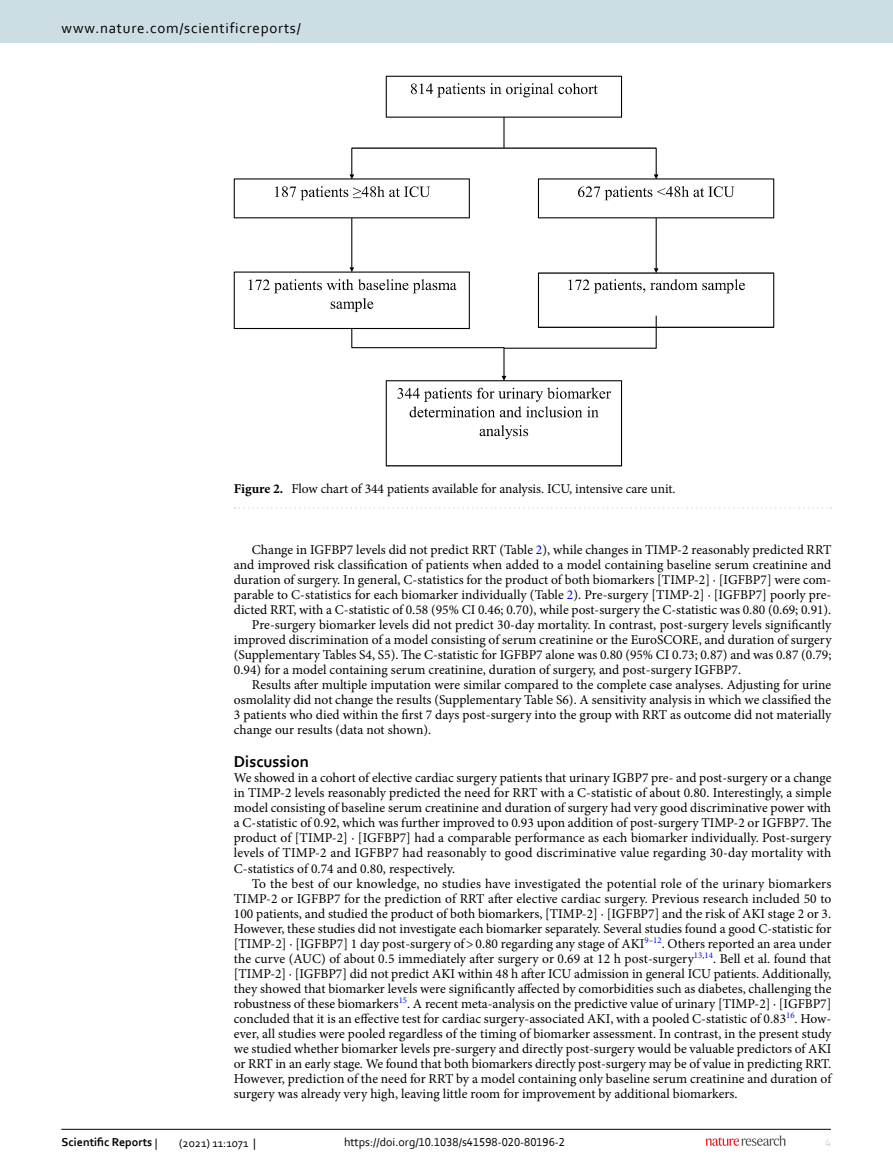
<style>
.page{position:relative;width:893px;height:1174px;background:#fff}
.page>*{position:absolute;margin:0;border:0;box-sizing:border-box;transform-origin:0 0}
.t1{font:700 16.5px "Corbel";color:#000}
.t2{font:15px "Corbel 2";letter-spacing:.05em;color:#000}
.t3{font:13.5px/15px "Minion Pro";color:#000;text-align:justify}
.t4{font:12px "Corbel";color:#000}
.t5{font:700 12px "Corbel";color:#000}
.t6{font:12px "Corbel 2";color:#000}
.t7{font:12px "Corbel";color:#cddde4}
.s1{font-weight:700}
.s2{color:#00f}
.s3{font-family:"Corbel 2";font-weight:400}
</style>
<div class="page">
<div style="left:0;top:0;width:893px;height:43px;background:#cddde4"></div>
<hr style="left:61px;top:1129px;width:770px;height:1px;background:#000">
<svg style="left:706px;top:1135px;width:80px;height:10px"></svg>
<img style="left:234px;top:76px;width:540px;height:390px">
<svg style="left:235px;top:507px;width:597px;height:1px"></svg>
<p class="t2" style="left:62px;top:19px;width:241px">www.nature.com/scientificreports/</p>
<p class="t3" style="left:234px;top:481px;width:443px"><span class="s1">Figure 2.</span> Flow chart of 344 patients available for analysis. ICU, intensive care unit.</p>
<p class="t3" style="left:252px;top:542px;width:581px">Change in IGFBP7 levels did not predict RRT (Table <span class="s2">2</span>), while changes in TIMP-2 reasonably predicted RRT</p>
<p class="t3" style="left:234px;top:557px;width:599px">and improved risk classification of patients when added to a model containing baseline serum creatinine and</p>
<p class="t3" style="left:234px;top:572px;width:599px">duration of surgery. In general, C-statistics for the product of both biomarkers [TIMP-2] · [IGFBP7] were com-</p>
<p class="t3" style="left:234px;top:587px;width:599px">parable to C-statistics for each biomarker individually (Table <span class="s2">2</span>). Pre-surgery [TIMP-2] · [IGFBP7] poorly pre-</p>
<p class="t3" style="left:234px;top:602px;width:599px">dicted RRT, with a C-statistic of 0.58 (95% CI 0.46; 0.70), while post-surgery the C-statistic was 0.80 (0.69; 0.91).</p>
<p class="t3" style="left:252px;top:617px;width:581px">Pre-surgery biomarker levels did not predict 30-day mortality. In contrast, post-surgery levels significantly</p>
<p class="t3" style="left:234px;top:632px;width:599px">improved discrimination of a model consisting of serum creatinine or the EuroSCORE, and duration of surgery</p>
<p class="t3" style="left:234px;top:647px;width:599px">(Supplementary Tables S4, S5). The C-statistic for IGFBP7 alone was 0.80 (95% CI 0.73; 0.87) and was 0.87 (0.79;</p>
<p class="t3" style="left:234px;top:662px;width:509px">0.94) for a model containing serum creatinine, duration of surgery, and post-surgery IGFBP7.</p>
<p class="t3" style="left:252px;top:677px;width:581px">Results after multiple imputation were similar compared to the complete case analyses. Adjusting for urine</p>
<p class="t3" style="left:234px;top:692px;width:599px">osmolality did not change the results (Supplementary Table S6). A sensitivity analysis in which we classified the</p>
<p class="t3" style="left:234px;top:707px;width:599px">3 patients who died within the first 7 days post-surgery into the group with RRT as outcome did not materially</p>
<p class="t3" style="left:234px;top:722px;width:199px">change our results (data not shown).</p>
<p class="t1" style="left:234px;top:751px;width:77px">Discussion</p>
<p class="t3" style="left:234px;top:770px;width:599px">We showed in a cohort of elective cardiac surgery patients that urinary IGBP7 pre- and post-surgery or a change in TIMP-2 levels reasonably predicted the need for RRT with a C-statistic of about 0.80. Interestingly, a simple model consisting of baseline serum creatinine and duration of surgery had very good discriminative power with a C-statistic of 0.92, which was further improved to 0.93 upon addition of post-surgery TIMP-2 or IGFBP7. The product of [TIMP-2] · [IGFBP7] had a comparable performance as each biomarker individually. Post-surgery levels of TIMP-2 and IGFBP7 had reasonably to good discriminative value regarding 30-day mortality with C-statistics of 0.74 and 0.80, respectively.</p>
<p class="t3" style="left:234px;top:875px;width:599px;text-indent:18px">To the best of our knowledge, no studies have investigated the potential role of the urinary biomarkers TIMP-2 or IGFBP7 for the prediction of RRT after elective cardiac surgery. Previous research included 50 to 100 patients, and studied the product of both biomarkers, [TIMP-2] · [IGFBP7] and the risk of AKI stage 2 or 3.<br>However, these studies did not investigate each biomarker separately. Several studies found a good C-statistic for [TIMP-2] · [IGFBP7] 1 day post-surgery of&gt;0.80 regarding any stage of AKI<sup>9</sup><sup>–</sup><sup>12</sup>. Others reported an area under the curve (AUC) of about 0.5 immediately after surgery or 0.69 at 12 h post-surgery<sup>13</sup><sup>,</sup><sup>14</sup>. Bell et al. found that [TIMP-2] · [IGFBP7] did not predict AKI within 48 h after ICU admission in general ICU patients. Additionally, they showed that biomarker levels were significantly affected by comorbidities such as diabetes, challenging the robustness of these biomarkers<sup>15</sup>. A recent meta-analysis on the predictive value of urinary [TIMP-2] · [IGFBP7] concluded that it is an effective test for cardiac surgery-associated AKI, with a pooled C-statistic of 0.83<sup>16</sup>. How&shy;ever, all studies were pooled regardless of the timing of biomarker assessment. In contrast, in the present study we studied whether biomarker levels pre-surgery and directly post-surgery would be valuable predictors of AKI or RRT in an early stage. We found that both biomarkers directly post-surgery may be of value in predicting RRT.<br>However, prediction of the need for RRT by a model containing only baseline serum creatinine and duration of surgery was already very high, leaving little room for improvement by additional biomarkers.</p>
<p class="t5" style="left:62px;top:1135px;width:97px">Scientific Reports <span class="s3">|</span></p>
<p class="t6" style="left:179px;top:1135px;width:78px">(2021) 11:1071 |</p>
<p class="t4" style="left:344px;top:1135px;width:222px">https://doi.org/10.1038/s41598-020-80196-2</p>
<p class="t7" style="left:825px;top:1135px;width:8px">4</p>
</div>
